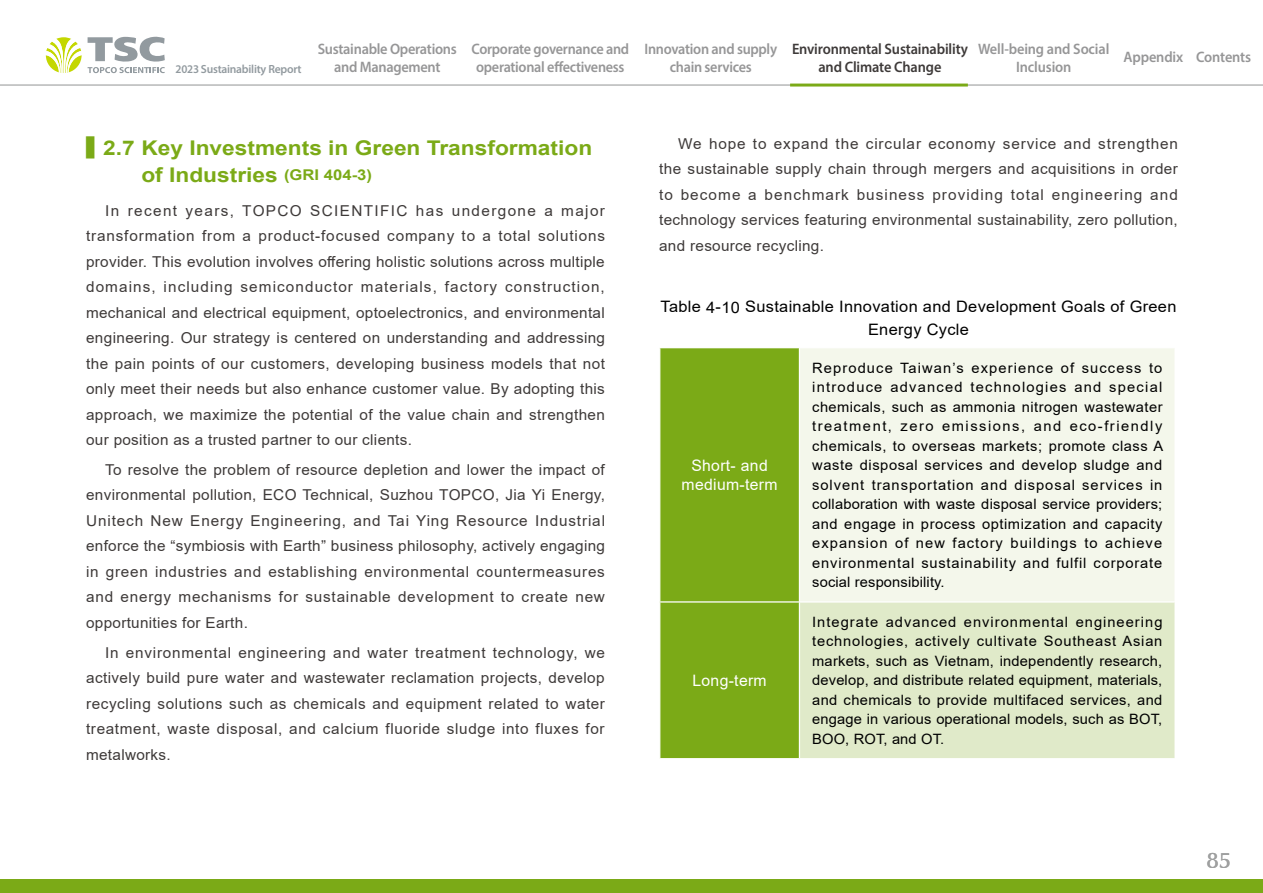
<style>
.page{position:relative;width:1263px;height:893px;background:#fff}
.page>*{position:absolute;margin:0;border:0;box-sizing:border-box;transform-origin:0 0}
.t1{font:600 22.5px "Zapf Humanist 601 BT";color:#9fa0a0}
.t2{font:700 20.25px/27px "Arial";color:#7baa17;scale:1.12 1}
.t3{font:15.75px/22.5px "Arial";letter-spacing:.02em;color:#000;text-align:center;scale:1.04 1}
.t4{font:15.75px/19.5px "Arial";letter-spacing:.02em;color:#fff;text-align:center}
.t5{font:600 15.15px/18px "Myriad Pro";letter-spacing:-.02em;color:#969697;text-align:center;scale:.95 1}
.t6{font:600 15.15px/18px "Myriad Pro";letter-spacing:-.02em;color:#969697;text-align:center;scale:.94 1}
.t7{font:600 15.15px/18px "Myriad Pro";letter-spacing:-.01em;color:#3e3a39;text-align:center;scale:.95 1}
.t8{font:15px/25.5px "Arial";letter-spacing:.02em;color:#3e3a39;text-align:justify}
.t9{font:14.25px/19.5px "Arial";letter-spacing:.01em;color:#000;text-align:justify}
.t10{font:600 11.85px "Myriad Pro";letter-spacing:-.02em;color:#929a9f;scale:.95 1}
.s1{font-family:"Microsoft Jheng Hei"}
.s2{font-size:14.85px}
</style>
<div class="page">
<hr style="left:0;top:84px;width:1263px;height:2px;background:#aaabab">
<hr style="left:790px;top:84px;width:178px;height:3px;background:#7baa17">
<svg style="left:46px;top:37px;width:36px;height:36px"></svg>
<svg style="left:88px;top:37px;width:77px;height:36px"></svg>
<div style="left:1px;top:879px;width:1262px;height:14px;background:#7baa17"></div>
<div style="left:660px;top:348px;width:139px;height:410px;background:#7baa17"></div>
<div style="left:799px;top:348px;width:376px;height:254px;background:#f4f7eb"></div>
<div style="left:799px;top:602px;width:376px;height:157px;background:#e0eac9"></div>
<hr style="left:799px;top:348px;width:1px;height:253px;background:#fff">
<hr style="left:1174px;top:348px;width:2px;height:253px;background:#fff">
<hr style="left:659px;top:601px;width:140px;height:2px;background:#fff">
<hr style="left:799px;top:601px;width:377px;height:2px;background:#fff">
<hr style="left:799px;top:603px;width:1px;height:155px;background:#fff">
<hr style="left:1174px;top:603px;width:2px;height:155px;background:#fff">
<hr style="left:799px;top:758px;width:377px;height:1px;background:#fff">
<p class="t10" style="left:176px;top:62px;width:134px">2023 Sustainability Report</p>
<p class="t7" style="left:792px;top:40px;width:187px">Environmental Sustainability and Climate Change</p>
<p class="t5" style="left:1196px;top:48px;width:60px">Contents</p>
<p class="t5" style="left:318px;top:40px;width:148px">Sustainable Operations and Management</p>
<p class="t6" style="left:471px;top:40px;width:169px">Corporate governance and operational effectiveness</p>
<p class="t6" style="left:644px;top:40px;width:143px">Innovation and supply chain services</p>
<p class="t5" style="left:978px;top:40px;width:140px">Well-being and Social<br>Inclusion</p>
<p class="t5" style="left:1123px;top:48px;width:64px">Appendix</p>
<h2 class="t2" style="left:141px;top:134px;width:404px;text-indent:-55px"><span class="s1">▌</span>2.7 Key Investments in Green Transformation of Industries <span class="s2">(GRI 404-3)</span></h2>
<p class="t8" style="left:86px;top:198px;width:520px;text-indent:19px">In recent years, TOPCO SCIENTIFIC has undergone a major transformation from a product-focused company to a total solutions provider. This evolution involves offering holistic solutions across multiple domains, including semiconductor materials, factory construction, mechanical and electrical equipment, optoelectronics, and environmental engineering. Our strategy is centered on understanding and addressing the pain points of our customers, developing business models that not only meet their needs but also enhance customer value. By adopting this approach, we maximize the potential of the value chain and strengthen our position as a trusted partner to our clients.</p>
<p class="t8" style="left:86px;top:457px;width:520px;text-indent:19px">To resolve the problem of resource depletion and lower the impact of environmental pollution, ECO Technical, Suzhou TOPCO, Jia Yi Energy, Unitech New Energy Engineering, and Tai Ying Resource Industrial enforce the “symbiosis with Earth” business philosophy, actively engaging in green industries and establishing environmental countermeasures and energy mechanisms for sustainable development to create new opportunities for Earth.</p>
<p class="t8" style="left:86px;top:640px;width:520px;text-indent:19px">In environmental engineering and water treatment technology, we actively build pure water and wastewater reclamation projects, develop recycling solutions such as chemicals and equipment related to water treatment, waste disposal, and calcium fluoride sludge into fluxes for metalworks.</p>
<p class="t8" style="left:659px;top:131px;width:520px;text-indent:19px">We hope to expand the circular economy service and strengthen the sustainable supply chain through mergers and acquisitions in order to become a benchmark business providing total engineering and technology services featuring environmental sustainability, zero pollution, and resource recycling.</p>
<p class="t3" style="left:660px;top:295px;width:498px">Table 4-10 Sustainable Innovation and Development Goals of Green<br>Energy Cycle</p>
<p class="t4" style="left:682px;top:455px;width:97px">Short- and medium-term</p>
<p class="t4" style="left:692px;top:671px;width:76px">Long-term</p>
<p class="t9" style="left:812px;top:358px;width:353px">Reproduce Taiwan’s experience of success to introduce advanced technologies and special chemicals, such as ammonia nitrogen wastewater treatment, zero emissions, and eco-friendly chemicals, to overseas markets; promote class A waste disposal services and develop sludge and solvent transportation and disposal services in collaboration with waste disposal service providers; and engage in process optimization and capacity expansion of new factory buildings to achieve environmental sustainability and fulfil corporate social responsibility.</p>
<p class="t9" style="left:812px;top:612px;width:352px">Integrate advanced environmental engineering technologies, actively cultivate Southeast Asian markets, such as Vietnam, independently research, develop, and distribute related equipment, materials, and chemicals to provide multifaced services, and engage in various operational models, such as BOT, BOO, ROT, and OT.</p>
<h1 class="t1" style="left:1206px;top:846px;width:26px">85</h1>
</div>
